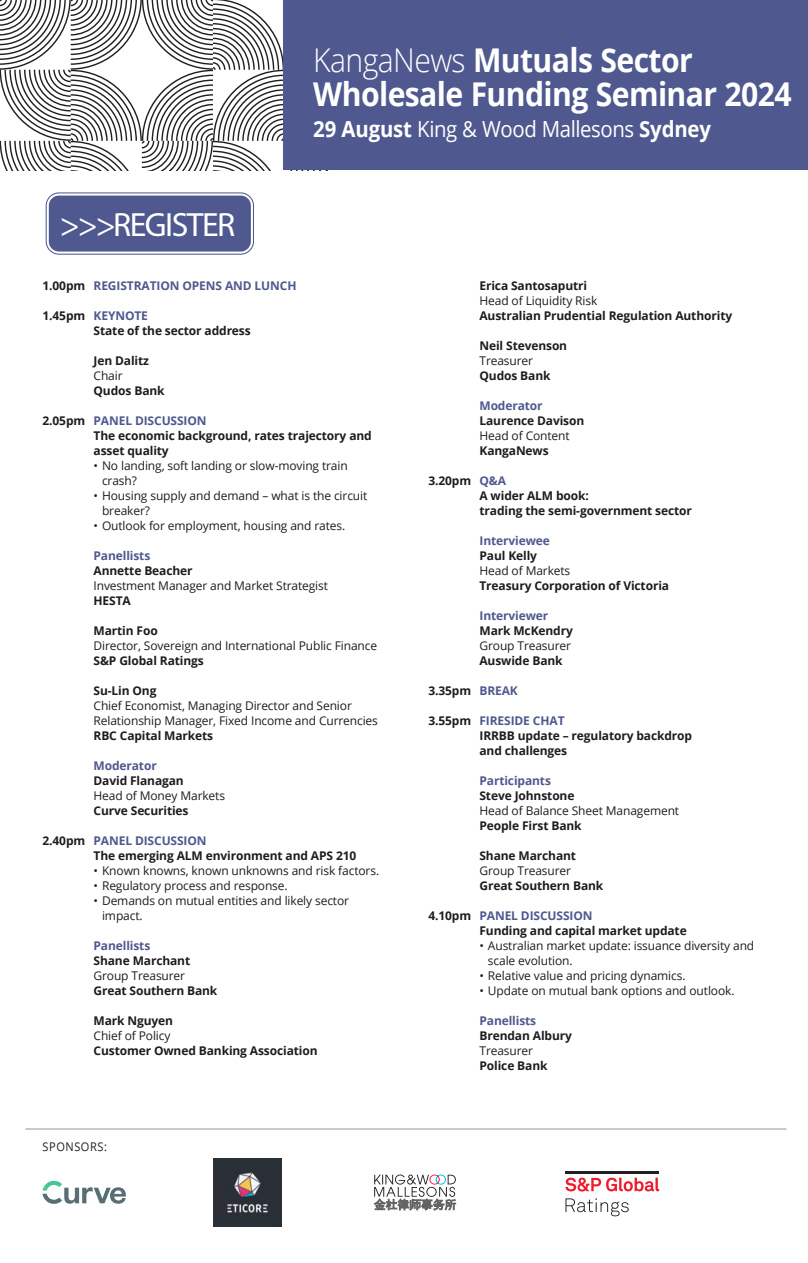
<style>
.page{position:relative;width:808px;height:1263px;background:#fff}
.page>*{position:absolute;margin:0;border:0;box-sizing:border-box;transform-origin:0 0}
.t1{font:33.75px "Myriad Pro";letter-spacing:-.045em;color:#fff}
.t2{font:700 32.85px/33.6px "Open Sans";letter-spacing:-.02em;color:#fff;scale:.92 1}
.t3{font:22.2px "Open Sans";letter-spacing:-.02em;color:#fff;scale:.92 1}
.KN-TextoBentonLight{font:12px/15px "Open Sans";letter-spacing:-.01em;color:#1e1c1f}
.KN-TextoBentonLight-2{font:700 12px/15px "Open Sans";letter-spacing:-.01em;color:#1e1c1f}
.KN-TextoBentonLight-3{font:700 12px "Open Sans";letter-spacing:-.01em;color:#4f598f}
.t4{font:12px "Open Sans";letter-spacing:.05em;color:#231f20;scale:.92 1}
.s1{font-weight:300}
.s2{font-weight:700}
.s3{color:#1e1c1f}
.s4{color:#4f598f}
</style>
<div class="page">
<hr style="left:25px;top:1129px;width:761px;height:1px;background:#939598">
<svg style="left:0;top:0;width:329px;height:171px"></svg>
<div style="left:283px;top:0;width:525px;height:170px;background:#4f598f"></div>
<div style="left:46px;top:192px;width:208px;height:63px;background:#4f598f;border-radius:13px"></div>
<div style="left:43px;top:189px;width:214px;height:69px;border:2px solid #fff;border-radius:15px"></div>
<div style="left:47px;top:193px;width:206px;height:61px;border:2px solid #fff;border-radius:11px"></div>
<svg style="left:374px;top:1174px;width:82px;height:37px"></svg>
<svg style="left:43px;top:1181px;width:83px;height:23px"></svg>
<img style="left:213px;top:1159px;width:69px;height:67px">
<svg style="left:565px;top:1198px;width:64px;height:18px"></svg>
<svg style="left:565px;top:1177px;width:94px;height:15px"></svg>
<hr style="left:565px;top:1171px;width:94px;height:3px;background:#231f20">
<p class="t2" style="left:313px;top:42px;width:521px"><span class="s1">KangaNews</span> Mutuals Sector<br>Wholesale Funding Seminar 2024</p>
<p class="t1" style="left:60px;top:204px;width:177px">&gt;&gt;&gt; REGISTER</p>
<p class="t3" style="left:313px;top:114px;width:434px"><span class="s2">29 August</span> King &amp; Wood Mallesons <span class="s2">Sydney</span></p>
<p class="KN-TextoBentonLight-3" style="left:43px;top:277px;width:255px"><span class="s3">1.00pm</span> REGISTRATION OPENS AND LUNCH</p>
<p class="KN-TextoBentonLight-3" style="left:43px;top:307px;width:107px"><span class="s3">1.45pm</span> KEYNOTE</p>
<p class="KN-TextoBentonLight-2" style="left:94px;top:323px;width:159px">State of the sector address</p>
<p class="KN-TextoBentonLight-2" style="left:94px;top:353px;width:57px">Jen Dalitz</p>
<p class="KN-TextoBentonLight" style="left:94px;top:368px;width:31px">Chair</p>
<p class="KN-TextoBentonLight-2" style="left:94px;top:383px;width:73px">Qudos Bank</p>
<p class="KN-TextoBentonLight-3" style="left:43px;top:412px;width:166px"><span class="s3">2.05pm</span> PANEL DISCUSSION</p>
<p class="KN-TextoBentonLight-2" style="left:94px;top:428px;width:280px">The economic background, rates trajectory and asset quality</p>
<p class="KN-TextoBentonLight" style="left:102px;top:458px;width:247px;text-indent:-9px">• No landing, soft landing or slow-moving train crash?</p>
<p class="KN-TextoBentonLight" style="left:102px;top:488px;width:267px;text-indent:-9px">• Housing supply and demand – what is the circuit breaker?</p>
<p class="KN-TextoBentonLight" style="left:94px;top:518px;width:253px">• Outlook for employment, housing and rates.</p>
<p class="KN-TextoBentonLight-3" style="left:94px;top:547px;width:58px">Panellists</p>
<p class="KN-TextoBentonLight-2" style="left:94px;top:563px;width:101px">Annette Beacher</p>
<p class="KN-TextoBentonLight" style="left:94px;top:578px;width:236px">Investment Manager and Market Strategist</p>
<p class="KN-TextoBentonLight-2" style="left:94px;top:593px;width:39px">HESTA</p>
<p class="KN-TextoBentonLight-2" style="left:94px;top:623px;width:66px">Martin Foo</p>
<p class="KN-TextoBentonLight" style="left:94px;top:638px;width:285px">Director, Sovereign and International Public Finance</p>
<p class="KN-TextoBentonLight-2" style="left:94px;top:653px;width:112px">S&amp;P Global Ratings</p>
<p class="KN-TextoBentonLight-2" style="left:94px;top:683px;width:64px">Su-Lin Ong</p>
<p class="KN-TextoBentonLight" style="left:94px;top:698px;width:286px">Chief Economist, Managing Director and Senior<br>Relationship Manager, Fixed Income and Currencies</p>
<p class="KN-TextoBentonLight-2" style="left:94px;top:728px;width:121px">RBC Capital Markets</p>
<p class="KN-TextoBentonLight-3" style="left:94px;top:757px;width:65px">Moderator</p>
<p class="KN-TextoBentonLight-2" style="left:94px;top:773px;width:92px">David Flanagan</p>
<p class="KN-TextoBentonLight" style="left:94px;top:788px;width:133px">Head of Money Markets</p>
<p class="KN-TextoBentonLight-2" style="left:94px;top:803px;width:97px">Curve Securities</p>
<p class="KN-TextoBentonLight-3" style="left:43px;top:832px;width:166px"><span class="s3">2.40pm</span> PANEL DISCUSSION</p>
<p class="KN-TextoBentonLight-2" style="left:94px;top:848px;width:264px">The emerging ALM environment and APS 210</p>
<p class="KN-TextoBentonLight" style="left:94px;top:863px;width:287px">• Known knowns, known unknowns and risk factors.</p>
<p class="KN-TextoBentonLight" style="left:94px;top:878px;width:196px">• Regulatory process and response.</p>
<p class="KN-TextoBentonLight" style="left:102px;top:893px;width:249px;text-indent:-9px">• Demands on mutual entities and likely sector impact.</p>
<p class="KN-TextoBentonLight-3" style="left:94px;top:937px;width:58px">Panellists</p>
<p class="KN-TextoBentonLight-2" style="left:94px;top:953px;width:98px">Shane Marchant</p>
<p class="KN-TextoBentonLight" style="left:94px;top:968px;width:93px">Group Treasurer</p>
<p class="KN-TextoBentonLight-2" style="left:94px;top:983px;width:125px">Great Southern Bank</p>
<p class="KN-TextoBentonLight-2" style="left:94px;top:1013px;width:81px">Mark Nguyen</p>
<p class="KN-TextoBentonLight" style="left:94px;top:1028px;width:78px">Chief of Policy</p>
<p class="KN-TextoBentonLight-2" style="left:94px;top:1043px;width:226px">Customer Owned Banking Association</p>
<p class="t4" style="left:43px;top:1138px;width:72px">SPONSORS:</p>
<p class="KN-TextoBentonLight-2" style="left:479px;top:278px;width:109px">Erica Santosaputri</p>
<p class="KN-TextoBentonLight" style="left:479px;top:293px;width:119px">Head of Liquidity Risk</p>
<p class="KN-TextoBentonLight-2" style="left:479px;top:308px;width:254px">Australian Prudential Regulation Authority</p>
<p class="KN-TextoBentonLight-2" style="left:479px;top:338px;width:89px">Neil Stevenson</p>
<p class="KN-TextoBentonLight" style="left:479px;top:353px;width:55px">Treasurer</p>
<p class="KN-TextoBentonLight-2" style="left:479px;top:368px;width:73px">Qudos Bank</p>
<p class="KN-TextoBentonLight-3" style="left:479px;top:397px;width:65px">Moderator</p>
<p class="KN-TextoBentonLight-2" style="left:479px;top:413px;width:106px">Laurence Davison</p>
<p class="KN-TextoBentonLight" style="left:479px;top:428px;width:92px">Head of Content</p>
<p class="KN-TextoBentonLight-2" style="left:479px;top:443px;width:71px">KangaNews</p>
<p class="KN-TextoBentonLight-2" style="left:428px;top:473px;width:79px">3.20pm <span class="s4">Q&amp;A</span></p>
<p class="KN-TextoBentonLight-2" style="left:479px;top:488px;width:111px">A wider ALM book:</p>
<p class="KN-TextoBentonLight-2" style="left:479px;top:503px;width:214px">trading the semi-government sector</p>
<p class="KN-TextoBentonLight-3" style="left:479px;top:532px;width:72px">Interviewee</p>
<p class="KN-TextoBentonLight-2" style="left:479px;top:548px;width:59px">Paul Kelly</p>
<p class="KN-TextoBentonLight" style="left:479px;top:563px;width:92px">Head of Markets</p>
<p class="KN-TextoBentonLight-2" style="left:479px;top:578px;width:191px">Treasury Corporation of Victoria</p>
<p class="KN-TextoBentonLight-3" style="left:479px;top:607px;width:70px">Interviewer</p>
<p class="KN-TextoBentonLight-2" style="left:479px;top:623px;width:95px">Mark McKendry</p>
<p class="KN-TextoBentonLight" style="left:479px;top:638px;width:93px">Group Treasurer</p>
<p class="KN-TextoBentonLight-2" style="left:479px;top:653px;width:85px">Auswide Bank</p>
<p class="KN-TextoBentonLight-2" style="left:428px;top:683px;width:91px">3.35pm <span class="s4">BREAK</span></p>
<p class="KN-TextoBentonLight-3" style="left:428px;top:712px;width:138px"><span class="s3">3.55pm</span> FIRESIDE CHAT</p>
<p class="KN-TextoBentonLight-2" style="left:479px;top:728px;width:214px">IRRBB update – regulatory backdrop</p>
<p class="KN-TextoBentonLight-2" style="left:479px;top:743px;width:89px">and challenges</p>
<p class="KN-TextoBentonLight-3" style="left:479px;top:772px;width:73px">Participants</p>
<p class="KN-TextoBentonLight-2" style="left:479px;top:788px;width:97px">Steve Johnstone</p>
<p class="KN-TextoBentonLight" style="left:479px;top:803px;width:201px">Head of Balance Sheet Management</p>
<p class="KN-TextoBentonLight-2" style="left:479px;top:818px;width:104px">People First Bank</p>
<p class="KN-TextoBentonLight-2" style="left:479px;top:848px;width:98px">Shane Marchant</p>
<p class="KN-TextoBentonLight" style="left:479px;top:863px;width:93px">Group Treasurer</p>
<p class="KN-TextoBentonLight-2" style="left:479px;top:878px;width:125px">Great Southern Bank</p>
<p class="KN-TextoBentonLight-3" style="left:428px;top:907px;width:166px"><span class="s3">4.10pm</span> PANEL DISCUSSION</p>
<p class="KN-TextoBentonLight-2" style="left:479px;top:923px;width:209px">Funding and capital market update</p>
<p class="KN-TextoBentonLight" style="left:488px;top:938px;width:268px;text-indent:-9px">• Australian market update: issuance diversity and scale evolution.</p>
<p class="KN-TextoBentonLight" style="left:479px;top:968px;width:208px">• Relative value and pricing dynamics.</p>
<p class="KN-TextoBentonLight" style="left:479px;top:983px;width:257px">• Update on mutual bank options and outlook.</p>
<p class="KN-TextoBentonLight-3" style="left:479px;top:1012px;width:58px">Panellists</p>
<p class="KN-TextoBentonLight-2" style="left:479px;top:1028px;width:94px">Brendan Albury</p>
<p class="KN-TextoBentonLight" style="left:479px;top:1043px;width:55px">Treasurer</p>
<p class="KN-TextoBentonLight-2" style="left:479px;top:1058px;width:70px">Police Bank</p>
</div>
